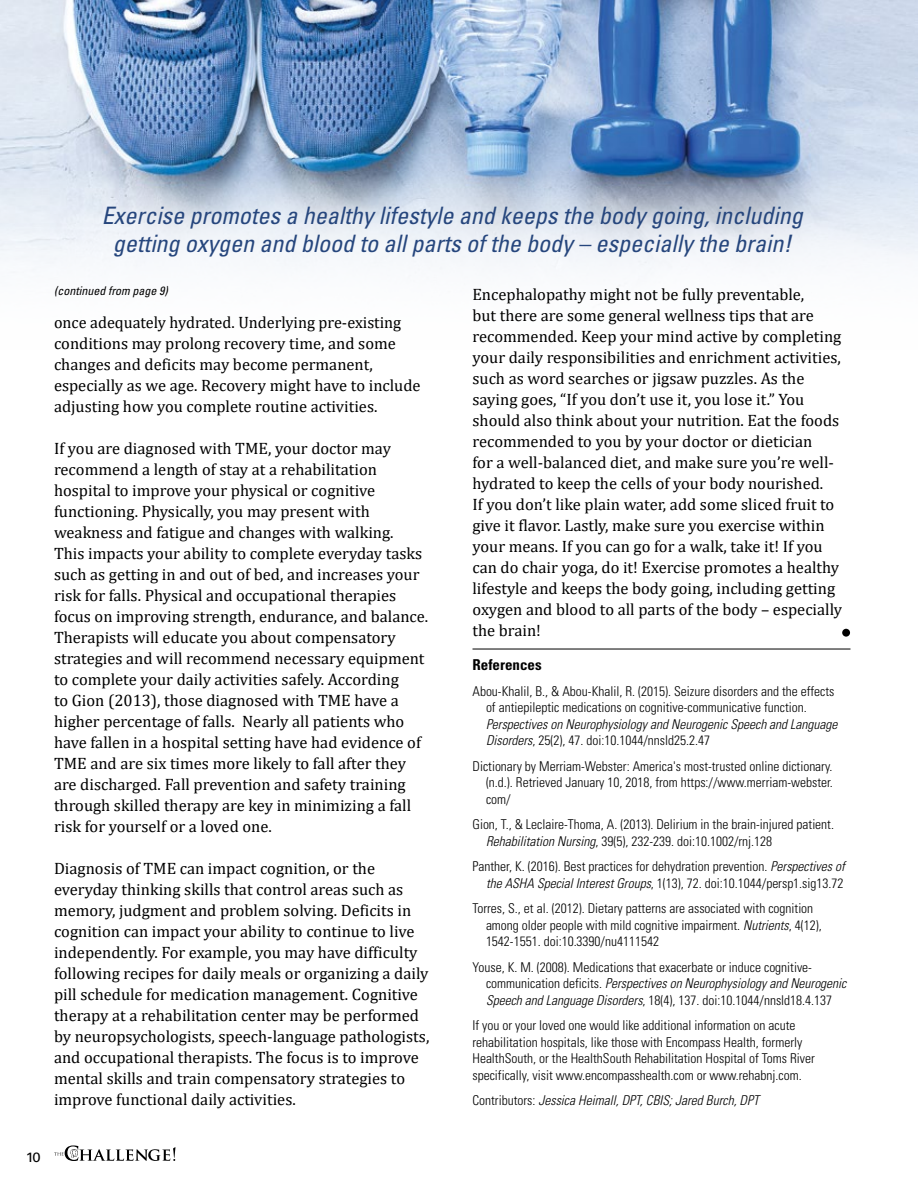
<style>
.page{position:relative;width:918px;height:1188px;background:#fff}
.page>*{position:absolute;margin:0;border:0;box-sizing:border-box;transform-origin:0 0}
.t1{font:italic condensed 24px/28.5px "Univers LT Std";color:#26467d;text-align:center}
.t2{font:16.5px/21px "Cambria";color:#000}
.t3{font:700 condensed 15px "Univers LT Std";color:#000}
.t4{font:300 condensed 13.5px/16.5px "Univers LT Std";color:#000}
.t5{font:italic 300 condensed 13.5px/16.5px "Univers LT Std";color:#000}
.t6{font:13.5px "Univers LT Std";color:#000;scale:1.1 1}
.t7{font:italic condensed 12px "Univers LT Std";color:#000}
.s1{font-style:normal}
.s2{font-style:italic}
</style>
<div class="page">
<img style="left:0;top:0;width:918px;height:286px">
<hr style="left:472px;top:649px;width:378px;height:1px;background:#000">
<svg style="left:54px;top:1145px;width:122px;height:16px"></svg>
<div style="left:842px;top:629px;width:8px;height:8px;background:#000;border-radius:50%"></div>
<h1 class="t1" style="left:102px;top:201px;width:703px">Exercise promotes a healthy lifestyle and keeps the body going, including getting oxygen and blood to all parts of the body – especially the brain!</h1>
<p class="t7" style="left:54px;top:284px;width:115px">(continued from page 9)</p>
<p class="t2" style="left:472px;top:283px;width:371px">Encephalopathy might not be fully preventable,<br>but there are some general wellness tips that are recommended. Keep your mind active by completing your daily responsibilities and enrichment activities, such as word searches or jigsaw puzzles. As the saying goes, “If you don’t use it, you lose it.” You should also think about your nutrition. Eat the foods recommended to you by your doctor or dietician<br>for a well-balanced diet, and make sure you’re well&shy;hydrated to keep the cells of your body nourished.<br>If you don’t like plain water, add some sliced fruit to give it flavor. Lastly, make sure you exercise within your means. If you can go for a walk, take it! If you can do chair yoga, do it! Exercise promotes a healthy lifestyle and keeps the body going, including getting oxygen and blood to all parts of the body – especially the brain!</p>
<p class="t2" style="left:54px;top:312px;width:368px">once adequately hydrated. Underlying pre-existing conditions may prolong recovery time, and some changes and deficits may become permanent, especially as we age. Recovery might have to include adjusting how you complete routine activities.</p>
<p class="t2" style="left:54px;top:438px;width:376px">If you are diagnosed with TME, your doctor may recommend a length of stay at a rehabilitation hospital to improve your physical or cognitive functioning. Physically, you may present with weakness and fatigue and changes with walking.<br>This impacts your ability to complete everyday tasks such as getting in and out of bed, and increases your risk for falls. Physical and occupational therapies focus on improving strength, endurance, and balance.<br>Therapists will educate you about compensatory strategies and will recommend necessary equipment to complete your daily activities safely. According<br>to Gion (2013), those diagnosed with TME have a higher percentage of falls. Nearly all patients who have fallen in a hospital setting have had evidence of TME and are six times more likely to fall after they are discharged. Fall prevention and safety training through skilled therapy are key in minimizing a fall risk for yourself or a loved one.</p>
<p class="t2" style="left:54px;top:858px;width:377px">Diagnosis of TME can impact cognition, or the everyday thinking skills that control areas such as memory, judgment and problem solving. Deficits in cognition can impact your ability to continue to live independently. For example, you may have difficulty following recipes for daily meals or organizing a daily pill schedule for medication management. Cognitive therapy at a rehabilitation center may be performed by neuropsychologists, speech-language pathologists, and occupational therapists. The focus is to improve mental skills and train compensatory strategies to improve functional daily activities.</p>
<p class="t3" style="left:472px;top:656px;width:71px">References</p>
<p class="t4" style="left:486px;top:683px;width:350px;text-indent:-14px">Abou-Khalil, B., &amp; Abou-Khalil, R. (2015). Seizure disorders and the effects of antiepileptic medications on cognitive-communicative function.</p>
<p class="t5" style="left:486px;top:716px;width:353px">Perspectives on Neurophysiology and Neurogenic Speech and Language<br>Disorders<span class="s1">, 25(2), 47. doi:10.1044/nnsld25.2.47</span></p>
<p class="t4" style="left:486px;top:758px;width:348px;text-align:justify;text-indent:-14px">Dictionary by Merriam-Webster: America's most-trusted online dictionary. (n.d.). Retrieved January 10, 2018, from https://www.merriam-webster. com/</p>
<p class="t4" style="left:486px;top:816px;width:350px;text-indent:-14px">Gion, T., &amp; Leclaire-Thoma, A. (2013). Delirium in the brain-injured patient.<br><span class="s2">Rehabilitation Nursing</span>, 39(5), 232-239. doi:10.1002/rnj.128</p>
<p class="t4" style="left:472px;top:858px;width:374px;text-align:right">Panther, K. (2016). Best practices for dehydration prevention. <span class="s2">Perspectives of the ASHA Special Interest Groups</span>, 1(13), 72. doi:10.1044/persp1.sig13.72</p>
<p class="t4" style="left:486px;top:900px;width:337px;text-indent:-14px">Torres, S., et al. (2012). Dietary patterns are associated with cognition among older people with mild cognitive impairment. <span class="s2">Nutrients</span>, 4(12),<br>1542-1551. doi:10.3390/nu4111542</p>
<p class="t4" style="left:486px;top:959px;width:362px;text-indent:-14px">Youse, K. M. (2008). Medications that exacerbate or induce cognitive&shy;communication deficits. <span class="s2">Perspectives on Neurophysiology and Neurogenic<br>Speech and Language Disorders</span>, 18(4), 137. doi:10.1044/nnsld18.4.137</p>
<p class="t4" style="left:472px;top:1017px;width:344px">If you or your loved one would like additional information on acute rehabilitation hospitals, like those with Encompass Health, formerly HealthSouth, or the HealthSouth Rehabilitation Hospital of Toms River specifically, visit www.encompasshealth.com or www.rehabnj.com.</p>
<p class="t5" style="left:472px;top:1092px;width:288px"><span class="s1">Contributors:</span> Jessica Heimall, DPT, CBIS; Jared Burch, DPT</p>
<p class="t6" style="left:26px;top:1149px;width:15px">10</p>
</div>
